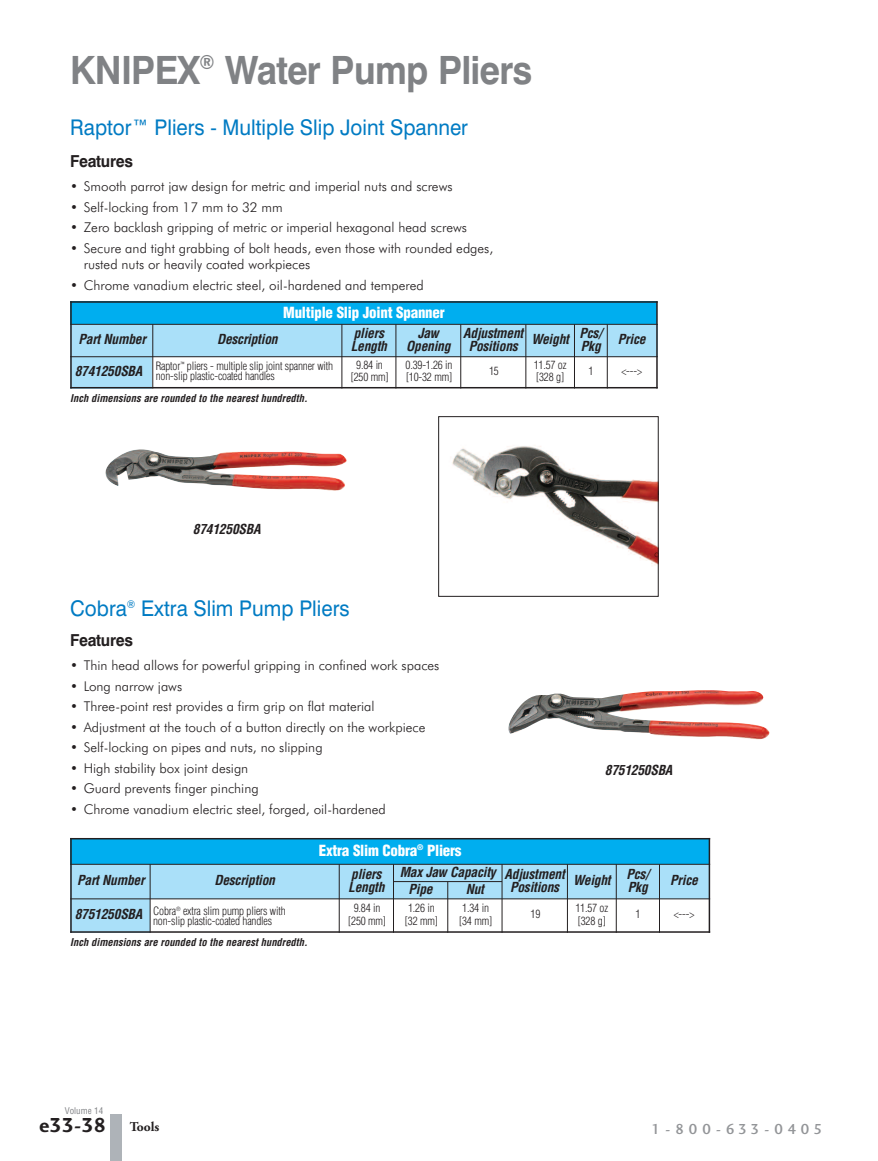
<style>
.page{position:relative;width:878px;height:1161px;background:#fff}
.page>*{position:absolute;margin:0;border:0;box-sizing:border-box;transform-origin:0 0}
.t1{font:700 39px "Swiss 721 BT";letter-spacing:-.025em;color:#808285;scale:.93 1}
.t2{font:21.6px "Swiss 721 BT";color:#007bc3;scale:.95 1}
.t3{font:21px "Charlotte Sans Bold Plain";color:#231f20}
.t4{font:700 16.5px "Swiss 721 BT";letter-spacing:-.015em;color:#231f20;scale:.95 1}
.t5{font:900 condensed 15px "Helvetica";letter-spacing:-.02em;color:#fff}
.t6{font:15px "Charlotte Sans Medium Plain";letter-spacing:.265em;color:#939598}
.t7{font:300 13.5px/16.2px "Futura BT";color:#231f20}
.t8{font:italic 700 condensed 13.5px/13.5px "Helvetica";letter-spacing:-.02em;color:#231f20}
.t9{font:300 condensed 11.25px/12.9px "Helvetica";letter-spacing:-.015em;color:#231f20}
.t10{font:italic 700 condensed 10.5px "Helvetica";color:#231f20}
.t11{font:condensed 9px "Helvetica";color:#808285}
.s1{font-weight:700;font-style:italic;font-size:13.5px}
.s2{font-family:"Adobe Garamond";font-weight:700;font-size:13.5px}
</style>
<div class="page">
<div style="left:111px;top:1114px;width:11px;height:47px;background:#aeb3b8"></div>
<img style="left:452px;top:446px;width:204px;height:119px">
<div style="left:438px;top:416px;width:220px;height:181px;border:1px solid #231f20"></div>
<img style="left:105px;top:449px;width:242px;height:42px">
<div style="left:70px;top:301px;width:587px;height:23px;background:#00aeef"></div>
<div style="left:70px;top:324px;width:83px;height:33px;background:#aae0f9"></div>
<div style="left:153px;top:324px;width:189px;height:33px;background:#aae0f9"></div>
<div style="left:342px;top:324px;width:54px;height:33px;background:#aae0f9"></div>
<div style="left:396px;top:324px;width:64px;height:33px;background:#aae0f9"></div>
<div style="left:460px;top:324px;width:66px;height:33px;background:#aae0f9"></div>
<div style="left:526px;top:324px;width:48px;height:33px;background:#aae0f9"></div>
<div style="left:574px;top:324px;width:33px;height:33px;background:#aae0f9"></div>
<div style="left:607px;top:324px;width:50px;height:33px;background:#aae0f9"></div>
<div style="left:70px;top:357px;width:83px;height:31px;background:#aae0f9"></div>
<hr style="left:70px;top:301px;width:2px;height:87px;background:#231f20">
<hr style="left:152px;top:324px;width:1px;height:64px;background:#231f20">
<hr style="left:341px;top:324px;width:1px;height:64px;background:#231f20">
<hr style="left:395px;top:324px;width:1px;height:64px;background:#231f20">
<hr style="left:460px;top:324px;width:1px;height:64px;background:#231f20">
<hr style="left:525px;top:324px;width:1px;height:64px;background:#231f20">
<hr style="left:574px;top:324px;width:1px;height:64px;background:#231f20">
<hr style="left:607px;top:324px;width:1px;height:64px;background:#231f20">
<hr style="left:656px;top:301px;width:1px;height:87px;background:#231f20">
<hr style="left:70px;top:301px;width:587px;height:2px;background:#231f20">
<hr style="left:70px;top:324px;width:587px;height:1px;background:#231f20">
<hr style="left:70px;top:356px;width:587px;height:1px;background:#231f20">
<hr style="left:70px;top:387px;width:587px;height:1px;background:#231f20">
<div style="left:70px;top:838px;width:639px;height:26px;background:#00aeef"></div>
<div style="left:70px;top:864px;width:80px;height:35px;background:#aae0f9"></div>
<div style="left:150px;top:864px;width:189px;height:35px;background:#aae0f9"></div>
<div style="left:339px;top:864px;width:54px;height:35px;background:#aae0f9"></div>
<div style="left:393px;top:864px;width:109px;height:18px;background:#aae0f9"></div>
<div style="left:502px;top:864px;width:65px;height:35px;background:#aae0f9"></div>
<div style="left:567px;top:864px;width:49px;height:35px;background:#aae0f9"></div>
<div style="left:616px;top:864px;width:43px;height:35px;background:#aae0f9"></div>
<div style="left:659px;top:864px;width:51px;height:35px;background:#aae0f9"></div>
<div style="left:393px;top:882px;width:55px;height:17px;background:#aae0f9"></div>
<div style="left:448px;top:882px;width:54px;height:17px;background:#aae0f9"></div>
<div style="left:70px;top:899px;width:80px;height:34px;background:#aae0f9"></div>
<hr style="left:70px;top:838px;width:2px;height:95px;background:#231f20">
<hr style="left:150px;top:864px;width:1px;height:69px;background:#231f20">
<hr style="left:339px;top:864px;width:1px;height:69px;background:#231f20">
<hr style="left:393px;top:864px;width:1px;height:69px;background:#231f20">
<hr style="left:447px;top:882px;width:1px;height:51px;background:#231f20">
<hr style="left:502px;top:864px;width:1px;height:69px;background:#231f20">
<hr style="left:567px;top:864px;width:1px;height:69px;background:#231f20">
<hr style="left:616px;top:864px;width:1px;height:69px;background:#231f20">
<hr style="left:659px;top:864px;width:1px;height:69px;background:#231f20">
<hr style="left:708px;top:838px;width:2px;height:95px;background:#231f20">
<hr style="left:70px;top:838px;width:640px;height:1px;background:#231f20">
<hr style="left:70px;top:864px;width:640px;height:1px;background:#231f20">
<hr style="left:393px;top:881px;width:109px;height:1px;background:#231f20">
<hr style="left:70px;top:899px;width:640px;height:1px;background:#231f20">
<hr style="left:70px;top:931px;width:640px;height:2px;background:#231f20">
<img style="left:508px;top:690px;width:261px;height:50px">
<p class="t1" style="left:70px;top:47px;width:498px">KNIPEX<sup>®</sup> Water Pump Pliers</p>
<p class="t2" style="left:70px;top:115px;width:420px">Raptor™ Pliers - Multiple Slip Joint Spanner</p>
<p class="t4" style="left:70px;top:152px;width:68px">Features</p>
<p class="t7" style="left:70px;top:178px;width:384px">• Smooth parrot jaw design for metric and imperial nuts and screws</p>
<p class="t7" style="left:70px;top:199px;width:214px">• Self-locking from 17 mm to 32 mm</p>
<p class="t7" style="left:70px;top:220px;width:398px">• Zero backlash gripping of metric or imperial hexagonal head screws</p>
<p class="t7" style="left:84px;top:240px;width:411px;text-indent:-13px">• Secure and tight grabbing of bolt heads, even those with rounded edges, rusted nuts or heavily coated workpieces</p>
<p class="t7" style="left:70px;top:277px;width:355px">• Chrome vanadium electric steel, oil-hardened and tempered</p>
<p class="t5" style="left:283px;top:306px;width:163px">Multiple Slip Joint Spanner</p>
<p class="t8" style="left:79px;top:334px;width:69px">Part Number</p>
<p class="t8" style="left:217px;top:334px;width:62px">Description</p>
<p class="t8" style="left:351px;top:327px;width:38px">pliers<br>Length</p>
<p class="t8" style="left:406px;top:327px;width:46px;text-align:center">Jaw<br>Opening</p>
<p class="t8" style="left:463px;top:327px;width:62px;text-align:center">Adjustment<br>Positions</p>
<p class="t8" style="left:531px;top:334px;width:39px">Weight</p>
<p class="t8" style="left:579px;top:327px;width:24px">Pcs/<br>Pkg</p>
<p class="t8" style="left:618px;top:334px;width:29px">Price</p>
<p class="t9" style="left:156px;top:362px;width:179px;line-height:9.6px;text-indent:-81px"><span class="s1">8741250SBA</span> Raptor<sup>™</sup> pliers - multiple slip joint spanner with non-slip plastic-coated handles</p>
<p class="t9" style="left:351px;top:359px;width:39px;text-align:center">9.84 in [250 mm]</p>
<p class="t9" style="left:405px;top:359px;width:49px">0.39-1.26 in [10-32 mm]</p>
<p class="t9" style="left:489px;top:365px;width:11px">15</p>
<p class="t9" style="left:533px;top:359px;width:34px">11.57 oz [328 g]</p>
<p class="t9" style="left:588px;top:365px;width:6px">1</p>
<p class="t9" style="left:621px;top:365px;width:22px">&lt;---&gt;</p>
<p class="t10" style="left:70px;top:394px;width:239px">Inch dimensions are rounded to the nearest hundredth.</p>
<p class="t8" style="left:193px;top:523px;width:69px">8741250SBA</p>
<p class="t2" style="left:70px;top:596px;width:296px">Cobra<sup>®</sup> Extra Slim Pump Pliers</p>
<p class="t4" style="left:70px;top:631px;width:68px">Features</p>
<p class="t7" style="left:70px;top:658px;width:370px">• Thin head allows for powerful gripping in confined work spaces</p>
<p class="t7" style="left:70px;top:678px;width:113px">• Long narrow jaws</p>
<p class="t7" style="left:70px;top:699px;width:306px">• Three-point rest provides a firm grip on flat material</p>
<p class="t7" style="left:70px;top:719px;width:356px">• Adjustment at the touch of a button directly on the workpiece</p>
<p class="t7" style="left:70px;top:740px;width:254px">• Self-locking on pipes and nuts, no slipping</p>
<p class="t7" style="left:70px;top:760px;width:180px">• High stability box joint design</p>
<p class="t7" style="left:70px;top:781px;width:190px">• Guard prevents finger pinching</p>
<p class="t7" style="left:70px;top:801px;width:317px">• Chrome vanadium electric steel, forged, oil-hardened</p>
<p class="t5" style="left:319px;top:845px;width:144px">Extra Slim Cobra<sup>®</sup> Pliers</p>
<p class="t8" style="left:77px;top:875px;width:69px">Part Number</p>
<p class="t8" style="left:214px;top:875px;width:62px">Description</p>
<p class="t8" style="left:348px;top:868px;width:38px">pliers<br>Length</p>
<p class="t8" style="left:510px;top:865px;width:56px;line-height:15.5px;text-indent:-110px">Max Jaw Capacity Adjustment<br>Positions</p>
<p class="t8" style="left:573px;top:875px;width:39px">Weight</p>
<p class="t8" style="left:626px;top:868px;width:24px">Pcs/<br>Pkg</p>
<p class="t8" style="left:670px;top:875px;width:29px">Price</p>
<p class="t8" style="left:605px;top:765px;width:69px">8751250SBA</p>
<p class="t8" style="left:408px;top:883px;width:26px">Pipe</p>
<p class="t8" style="left:466px;top:883px;width:20px">Nut</p>
<p class="t9" style="left:153px;top:907px;width:134px;line-height:9.6px;text-indent:-78px"><span class="s1">8751250SBA</span> Cobra<sup>®</sup> extra slim pump pliers with non-slip plastic-coated handles</p>
<p class="t9" style="left:348px;top:902px;width:39px;text-align:center">9.84 in [250 mm]</p>
<p class="t9" style="left:405px;top:902px;width:34px">1.26 in [32 mm]</p>
<p class="t9" style="left:459px;top:902px;width:34px">1.34 in [34 mm]</p>
<p class="t9" style="left:530px;top:909px;width:11px">19</p>
<p class="t9" style="left:575px;top:902px;width:34px">11.57 oz [328 g]</p>
<p class="t9" style="left:635px;top:909px;width:6px">1</p>
<p class="t9" style="left:673px;top:909px;width:22px">&lt;---&gt;</p>
<p class="t10" style="left:70px;top:938px;width:239px">Inch dimensions are rounded to the nearest hundredth.</p>
<p class="t11" style="left:65px;top:1107px;width:40px">Volume 14</p>
<p class="t3" style="left:39px;top:1113px;width:122px">e33-38 <span class="s2">Tools</span></p>
<p class="t6" style="left:651px;top:1120px;width:172px">1-800-633-0405</p>
</div>
